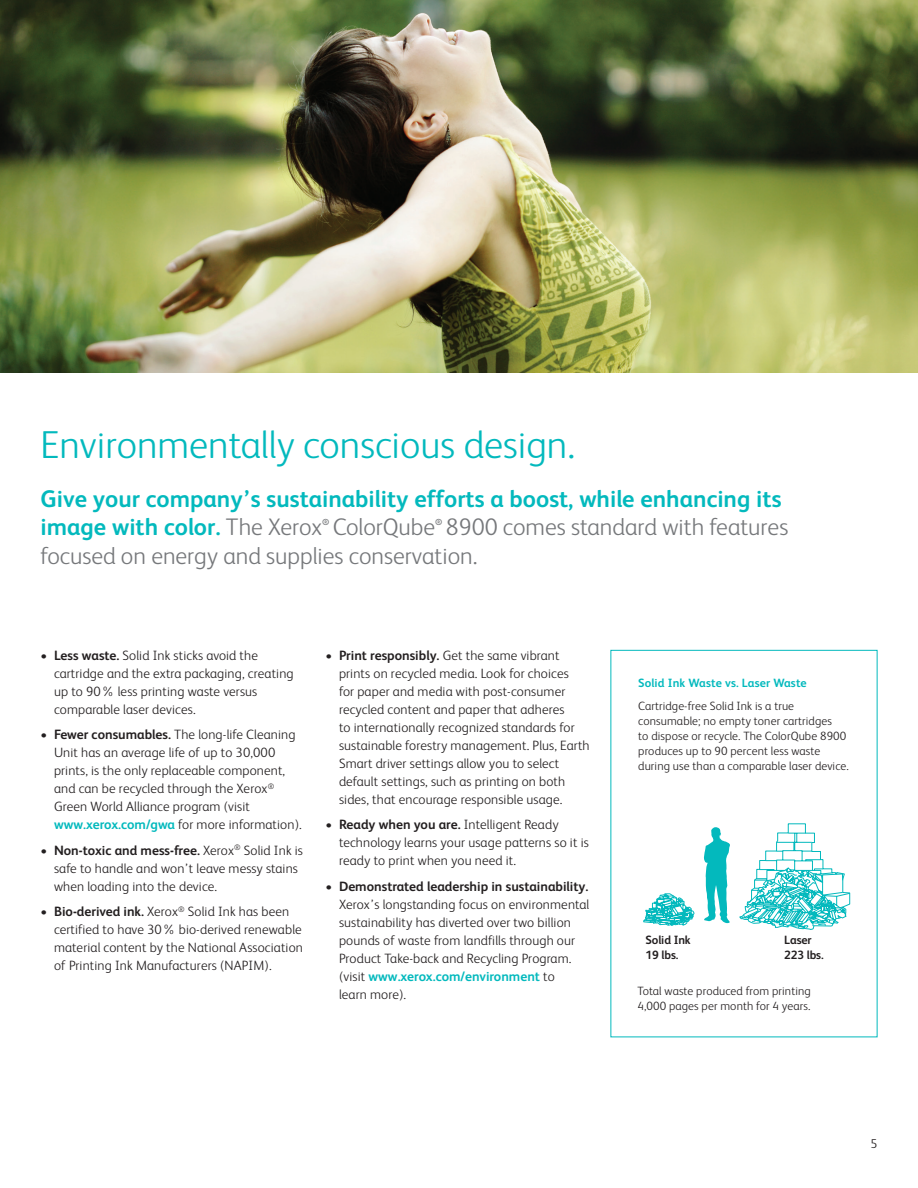
<style>
.page{position:relative;width:918px;height:1188px;background:#fff}
.page>*{position:absolute;margin:0;border:0;box-sizing:border-box;transform-origin:0 0}
.headline{font:300 39px "Xerox Sans";color:#03b9bd}
.intro{font:700 24px/28.5px "Xerox Sans";color:#03b9bd}
.intro-2{font:300 24px "Xerox Sans";color:#76787b}
.t1{font:300 13.5px/18px "Xerox Sans";letter-spacing:.01em;color:#231f20}
.footer_-_right{font:300 12.75px "Xerox Sans";color:#231f20}
.sidebar_body{font:300 12px/15px "Xerox Sans";letter-spacing:.01em;color:#231f20}
.sidebar_headline{font:700 12px "Xerox Sans";letter-spacing:.01em;color:#03b9bd}
.sidebar_body-2{font:700 12px "Xerox Sans";letter-spacing:-.01em;color:#231f20}
.intro-3{font:700 8.7px "Xerox Sans";color:#76787b}
.s1{font-weight:300;color:#76787b}
.s2{font-weight:700}
.s3{font-weight:700;color:#03b9bd}
</style>
<div class="page">
<img style="left:0;top:0;width:918px;height:373px">
<svg style="left:643px;top:823px;width:207px;height:107px"></svg>
<p class="headline" style="left:40px;top:419px;width:536px">Environmentally conscious design.</p>
<p class="intro" style="left:40px;top:483px;width:749px">Give your company’s sustainability efforts a boost, while enhancing its image with color. <span class="s1">The Xerox ColorQube 8900 comes standard with features</span></p>
<p class="intro-3" style="left:322px;top:516px;width:9px">®</p>
<p class="intro-3" style="left:435px;top:516px;width:9px">®</p>
<p class="intro-2" style="left:40px;top:540px;width:438px">focused on energy and supplies conservation.</p>
<p class="t1" style="left:54px;top:645px;width:241px;text-indent:-14px">• <span class="s2">Less waste.</span> Solid Ink sticks avoid the cartridge and the extra packaging, creating up to 90% less printing waste versus comparable laser devices.</p>
<p class="t1" style="left:54px;top:725px;width:249px;text-indent:-14px">• <span class="s2">Fewer consumables.</span> The long-life Cleaning Unit has an average life of up to 30,000 prints, is the only replaceable component, and can be recycled through the Xerox<sup>® </sup>Green World Alliance program (visit <span class="s3">www.xerox.com/gwa</span> for more information).</p>
<p class="t1" style="left:54px;top:841px;width:251px;text-indent:-14px">• <span class="s2">Non-toxic and mess-free.</span> Xerox<sup>®</sup> Solid Ink is safe to handle and won’t leave messy stains when loading into the device.</p>
<p class="t1" style="left:54px;top:902px;width:250px;text-indent:-14px">• <span class="s2">Bio-derived ink.</span> Xerox<sup>®</sup> Solid Ink has been certified to have 30% bio-derived renewable material content by the National Association of Printing Ink Manufacturers (NAPIM).</p>
<p class="t1" style="left:339px;top:645px;width:252px;text-indent:-14px">• <span class="s2">Print responsibly.</span> Get the same vibrant prints on recycled media. Look for choices<br>for paper and media with post-consumer recycled content and paper that adheres<br>to internationally recognized standards for sustainable forestry management. Plus, Earth Smart driver settings allow you to select default settings, such as printing on both sides, that encourage responsible usage.</p>
<p class="t1" style="left:339px;top:815px;width:251px;text-indent:-14px">• <span class="s2">Ready when you are.</span> Intelligent Ready technology learns your usage patterns so it is ready to print when you need it.</p>
<p class="t1" style="left:339px;top:877px;width:252px;text-indent:-14px">• <span class="s2">Demonstrated leadership in sustainability.<br></span>Xerox’s longstanding focus on environmental sustainability has diverted over two billion pounds of waste from landfills through our Product Take-back and Recycling Program. (visit <span class="s3">www.xerox.com/environment</span> to<br>learn more).</p>
<p class="sidebar_headline" style="left:638px;top:675px;width:170px">Solid Ink Waste vs. Laser Waste</p>
<p class="sidebar_body" style="left:638px;top:697px;width:212px">Cartridge-free Solid Ink is a true consumable; no empty toner cartridges<br>to dispose or recycle. The ColorQube 8900 produces up to 90 percent less waste during use than a comparable laser device.</p>
<p class="sidebar_body-2" style="left:646px;top:932px;width:47px">Solid Ink</p>
<p class="sidebar_body-2" style="left:646px;top:947px;width:34px">19 lbs.</p>
<p class="sidebar_body-2" style="left:784px;top:932px;width:29px">Laser</p>
<p class="sidebar_body-2" style="left:784px;top:947px;width:41px">223 lbs.</p>
<p class="sidebar_body" style="left:638px;top:983px;width:175px">Total waste produced from printing<br>4,000 pages per month for 4 years.</p>
<p class="footer_-_right" style="left:871px;top:1135px;width:8px">5</p>
</div>
